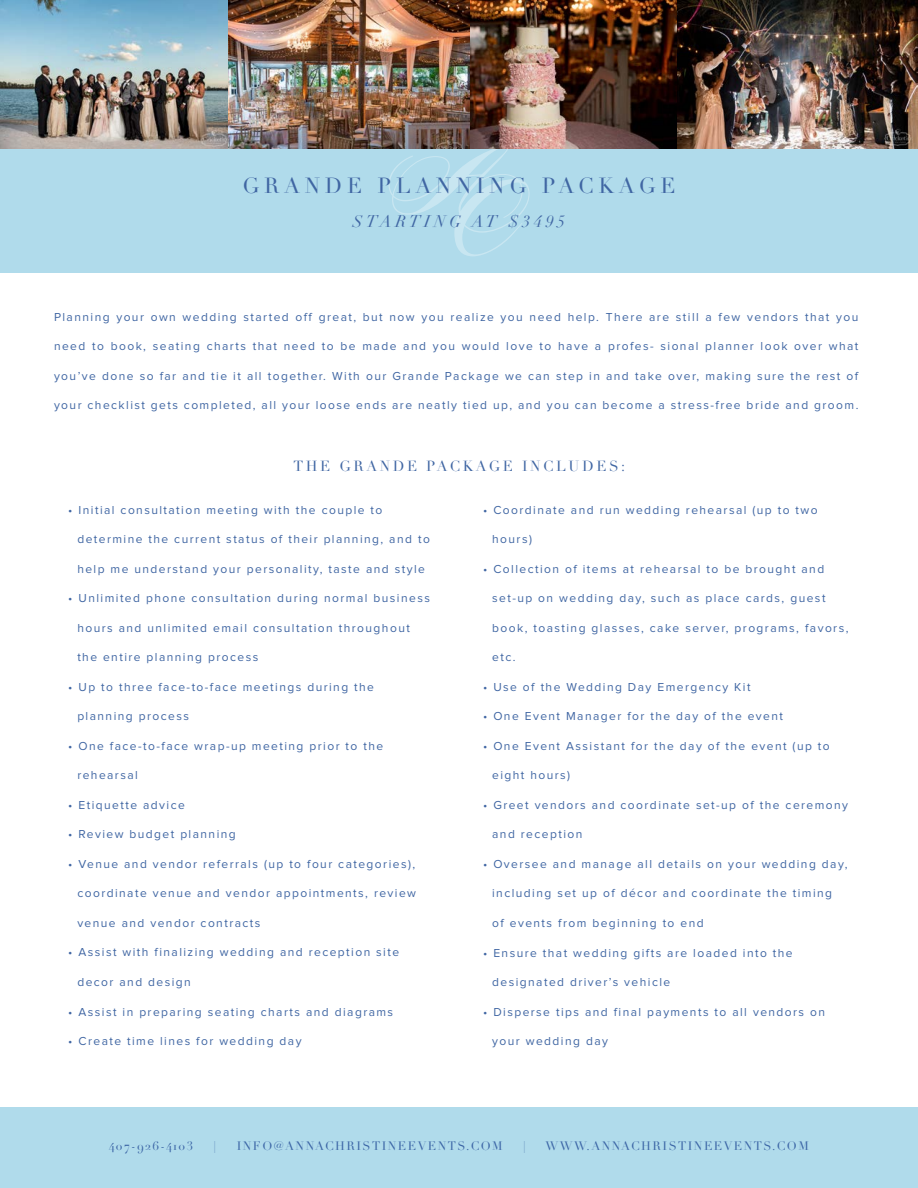
<style>
.page{position:relative;width:918px;height:1188px;background:#fff}
.page>*{position:absolute;margin:0;border:0;box-sizing:border-box;transform-origin:0 0}
.t1{font:21.45px "Didot";letter-spacing:.22em;color:#4066a3}
.t2{font:italic 16.5px "Didot";letter-spacing:.22em;color:#4066a3}
.t3{font:14.4px "Didot";letter-spacing:.18em;color:#4066a3}
.t4{font:12px "Proxima Nova";letter-spacing:.12em;color:#4066a3}
.t5{font:12px "Didot";letter-spacing:.12em;color:#3c66a6}
</style>
<div class="page">
<img style="left:469px;top:0;width:208px;height:149px">
<img style="left:0;top:0;width:229px;height:149px">
<img style="left:229px;top:0;width:240px;height:149px">
<img style="left:677px;top:0;width:241px;height:149px">
<div style="left:0;top:149px;width:918px;height:123px;background:#b0dbeb"></div>
<div style="left:0;top:1107px;width:918px;height:81px;background:#b0dbeb"></div>
<svg style="left:388px;top:149px;width:142px;height:107px"></svg>
<p class="t1" style="left:242px;top:172px;width:435px">GRANDE PLANNING PACKAGE</p>
<p class="t2" style="left:353px;top:211px;width:214px">STARTING AT $3495</p>
<p class="t4" style="left:54px;top:311px;width:806px">Planning your own wedding started off great, but now you realize you need help. There are still a few vendors that you</p>
<p class="t4" style="left:54px;top:341px;width:806px">need to book, seating charts that need to be made and you would love to have a profes- sional planner look over what</p>
<p class="t4" style="left:54px;top:370px;width:806px">you’ve done so far and tie it all together. With our Grande Package we can step in and take over, making sure the rest of</p>
<p class="t4" style="left:54px;top:400px;width:806px">your checklist gets completed, all your loose ends are neatly tied up, and you can become a stress-free bride and groom.</p>
<p class="t3" style="left:293px;top:457px;width:333px">THE GRANDE PACKAGE INCLUDES:</p>
<p class="t4" style="left:68px;top:504px;width:316px">• Initial consultation meeting with the couple to</p>
<p class="t4" style="left:77px;top:534px;width:354px">determine the current status of their planning, and to</p>
<p class="t4" style="left:77px;top:563px;width:349px">help me understand your personality, taste and style</p>
<p class="t4" style="left:68px;top:593px;width:363px">• Unlimited phone consultation during normal business</p>
<p class="t4" style="left:77px;top:622px;width:334px">hours and unlimited email consultation throughout</p>
<p class="t4" style="left:77px;top:652px;width:182px">the entire planning process</p>
<p class="t4" style="left:68px;top:681px;width:307px">• Up to three face-to-face meetings during the</p>
<p class="t4" style="left:77px;top:711px;width:113px">planning process</p>
<p class="t4" style="left:68px;top:740px;width:317px">• One face-to-face wrap-up meeting prior to the</p>
<p class="t4" style="left:77px;top:770px;width:62px">rehearsal</p>
<p class="t4" style="left:68px;top:799px;width:118px">• Etiquette advice</p>
<p class="t4" style="left:68px;top:829px;width:169px">• Review budget planning</p>
<p class="t4" style="left:68px;top:858px;width:348px">• Venue and vendor referrals (up to four categories),</p>
<p class="t4" style="left:77px;top:888px;width:340px">coordinate venue and vendor appointments, review</p>
<p class="t4" style="left:77px;top:917px;width:185px">venue and vendor contracts</p>
<p class="t4" style="left:68px;top:947px;width:332px">• Assist with finalizing wedding and reception site</p>
<p class="t4" style="left:77px;top:977px;width:115px">decor and design</p>
<p class="t4" style="left:68px;top:1006px;width:326px">• Assist in preparing seating charts and diagrams</p>
<p class="t4" style="left:68px;top:1036px;width:235px">• Create time lines for wedding day</p>
<p class="t4" style="left:483px;top:504px;width:336px">• Coordinate and run wedding rehearsal (up to two</p>
<p class="t4" style="left:492px;top:534px;width:41px">hours)</p>
<p class="t4" style="left:483px;top:563px;width:343px">• Collection of items at rehearsal to be brought and</p>
<p class="t4" style="left:492px;top:593px;width:335px">set-up on wedding day, such as place cards, guest</p>
<p class="t4" style="left:492px;top:622px;width:358px">book, toasting glasses, cake server, programs, favors,</p>
<p class="t4" style="left:492px;top:652px;width:25px">etc.</p>
<p class="t4" style="left:483px;top:681px;width:269px">• Use of the Wedding Day Emergency Kit</p>
<p class="t4" style="left:483px;top:711px;width:301px">• One Event Manager for the day of the event</p>
<p class="t4" style="left:483px;top:740px;width:348px">• One Event Assistant for the day of the event (up to</p>
<p class="t4" style="left:492px;top:770px;width:80px">eight hours)</p>
<p class="t4" style="left:483px;top:799px;width:367px">• Greet vendors and coordinate set-up of the ceremony</p>
<p class="t4" style="left:492px;top:829px;width:92px">and reception</p>
<p class="t4" style="left:483px;top:858px;width:366px">• Oversee and manage all details on your wedding day,</p>
<p class="t4" style="left:492px;top:888px;width:342px">including set up of décor and coordinate the timing</p>
<p class="t4" style="left:492px;top:918px;width:213px">of events from beginning to end</p>
<p class="t4" style="left:483px;top:947px;width:311px">• Ensure that wedding gifts are loaded into the</p>
<p class="t4" style="left:492px;top:977px;width:180px">designated driver’s vehicle</p>
<p class="t4" style="left:483px;top:1006px;width:344px">• Disperse tips and final payments to all vendors on</p>
<p class="t4" style="left:492px;top:1036px;width:117px">your wedding day</p>
<p class="t5" style="left:109px;top:1139px;width:85px">407-926-4103</p>
<p class="t5" style="left:214px;top:1139px;width:4px">|</p>
<p class="t5" style="left:237px;top:1139px;width:267px">INFO@ANNACHRISTINEEVENTS.COM</p>
<p class="t5" style="left:523px;top:1139px;width:4px">|</p>
<p class="t5" style="left:545px;top:1139px;width:265px">WWW.ANNACHRISTINEEVENTS.COM</p>
</div>
